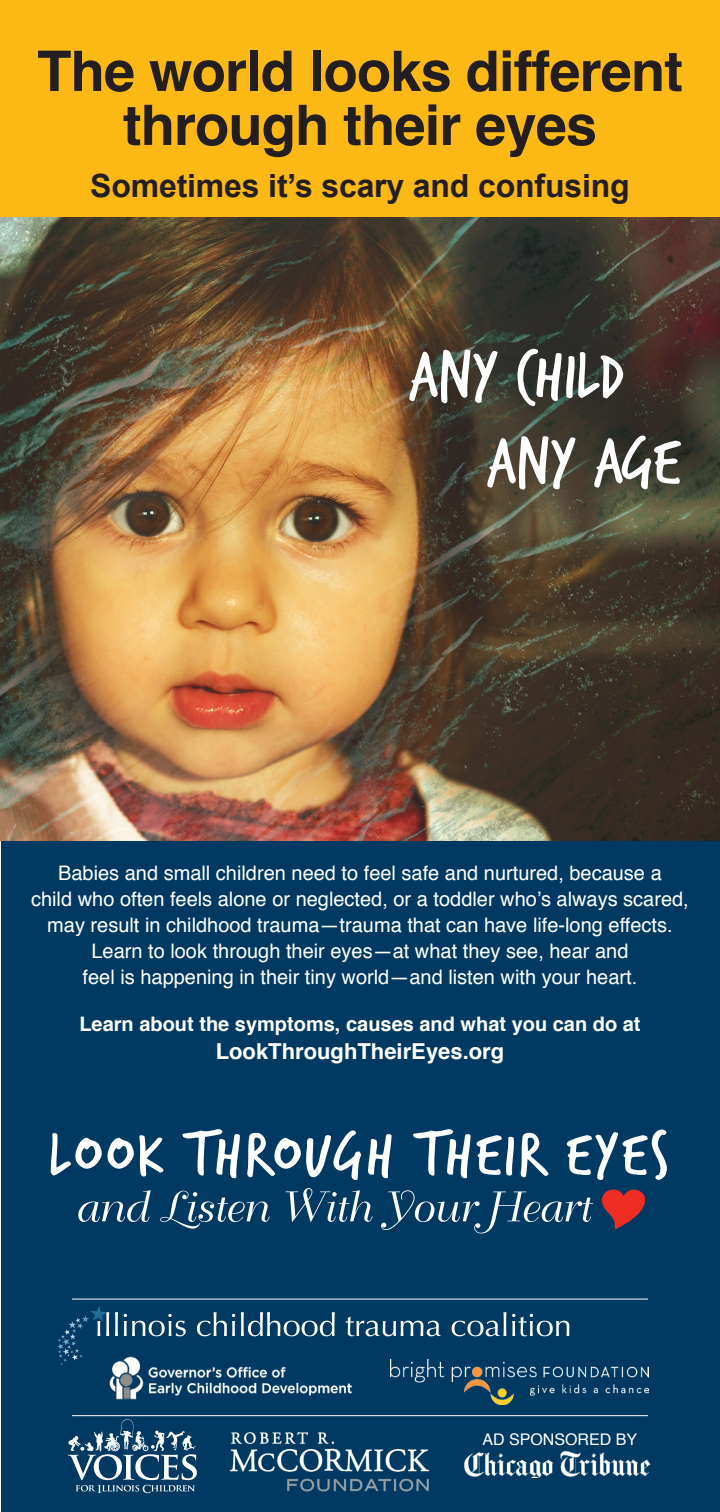
<style>
.page{position:relative;width:720px;height:1512px;background:#fff}
.page>*{position:absolute;margin:0;border:0;box-sizing:border-box;transform-origin:0 0}
.t1{font:72px "Trash Hand";color:#fff}
.t2{font:700 56px/54px "Helvetica";letter-spacing:-.015em;color:#231f20;text-align:center}
.t3{font:700 32px "Arial";letter-spacing:-.005em;color:#231f20}
.t4{font:700 22px "Helvetica";color:#fff}
.t5{font:20px "Helvetica";color:#fff}
.t6{font:700 20px "Helvetica";color:#fff}
.t7{font:16px "Helvetica";color:#fff}
</style>
<div class="page">
<div style="left:1px;top:841px;width:719px;height:671px;background:#003a62"></div>
<div style="left:1px;top:1px;width:718px;height:215px;background:#fcb814"></div>
<div style="left:0;top:0;width:720px;height:217px;border:2px solid #fcb814"></div>
<img style="left:0;top:217px;width:720px;height:624px">
<svg style="left:115px;top:1312px;width:3px;height:24px"></svg>
<svg style="left:124px;top:1314px;width:62px;height:22px"></svg>
<svg style="left:197px;top:1312px;width:38px;height:24px"></svg>
<svg style="left:241px;top:1312px;width:94px;height:24px"></svg>
<svg style="left:346px;top:1317px;width:95px;height:19px"></svg>
<svg style="left:452px;top:1312px;width:54px;height:24px"></svg>
<svg style="left:512px;top:1314px;width:57px;height:22px"></svg>
<svg style="left:57px;top:1306px;width:52px;height:59px"></svg>
<img style="left:390px;top:1359px;width:258px;height:45px">
<svg style="left:68px;top:1419px;width:129px;height:74px"></svg>
<hr style="left:72px;top:1299px;width:576px;height:1px;background:#fff">
<hr style="left:72px;top:1415px;width:576px;height:1px;background:#fff">
<svg style="left:78px;top:1190px;width:73px;height:32px"></svg>
<svg style="left:160px;top:1191px;width:110px;height:38px"></svg>
<svg style="left:286px;top:1188px;width:87px;height:35px"></svg>
<svg style="left:381px;top:1190px;width:212px;height:43px"></svg>
<svg style="left:601px;top:1189px;width:45px;height:41px"></svg>
<svg style="left:51px;top:1133px;width:112px;height:44px"></svg>
<svg style="left:182px;top:1129px;width:58px;height:49px"></svg>
<svg style="left:247px;top:1130px;width:114px;height:50px"></svg>
<svg style="left:368px;top:1134px;width:24px;height:44px"></svg>
<svg style="left:413px;top:1129px;width:58px;height:49px"></svg>
<svg style="left:477px;top:1135px;width:37px;height:41px"></svg>
<svg style="left:521px;top:1133px;width:28px;height:44px"></svg>
<svg style="left:567px;top:1130px;width:100px;height:50px"></svg>
<img style="left:229px;top:1431px;width:201px;height:61px">
<img style="left:464px;top:1450px;width:187px;height:28px">
<img style="left:88px;top:1354px;width:264px;height:46px">
<p class="t2" style="left:37px;top:45px;width:647px">The world looks different through their eyes</p>
<p class="t3" style="left:90px;top:164px;width:541px">Sometimes it’s scary and confusing</p>
<p class="t1" style="left:409px;top:340px;width:217px">ANY CHILD</p>
<p class="t1" style="left:487px;top:427px;width:194px">ANY AGE</p>
<p class="t5" style="left:58px;top:858px;width:605px">Babies and small children need to feel safe and nurtured, because a</p>
<p class="t5" style="left:31px;top:884px;width:659px">child who often feels alone or neglected, or a toddler who’s always scared,</p>
<p class="t5" style="left:47px;top:910px;width:627px">may result in childhood trauma—trauma that can have life-long effects.</p>
<p class="t5" style="left:91px;top:936px;width:538px">Learn to look through their eyes—at what they see, hear and</p>
<p class="t5" style="left:83px;top:962px;width:556px">feel is happening in their tiny world—and listen with your heart.</p>
<p class="t6" style="left:79px;top:1008px;width:563px">Learn about the symptoms, causes and what you can do at</p>
<p class="t4" style="left:216px;top:1034px;width:290px">LookThroughTheirEyes.org</p>
<p class="t7" style="left:482px;top:1427px;width:156px">AD SPONSORED BY</p>
</div>
